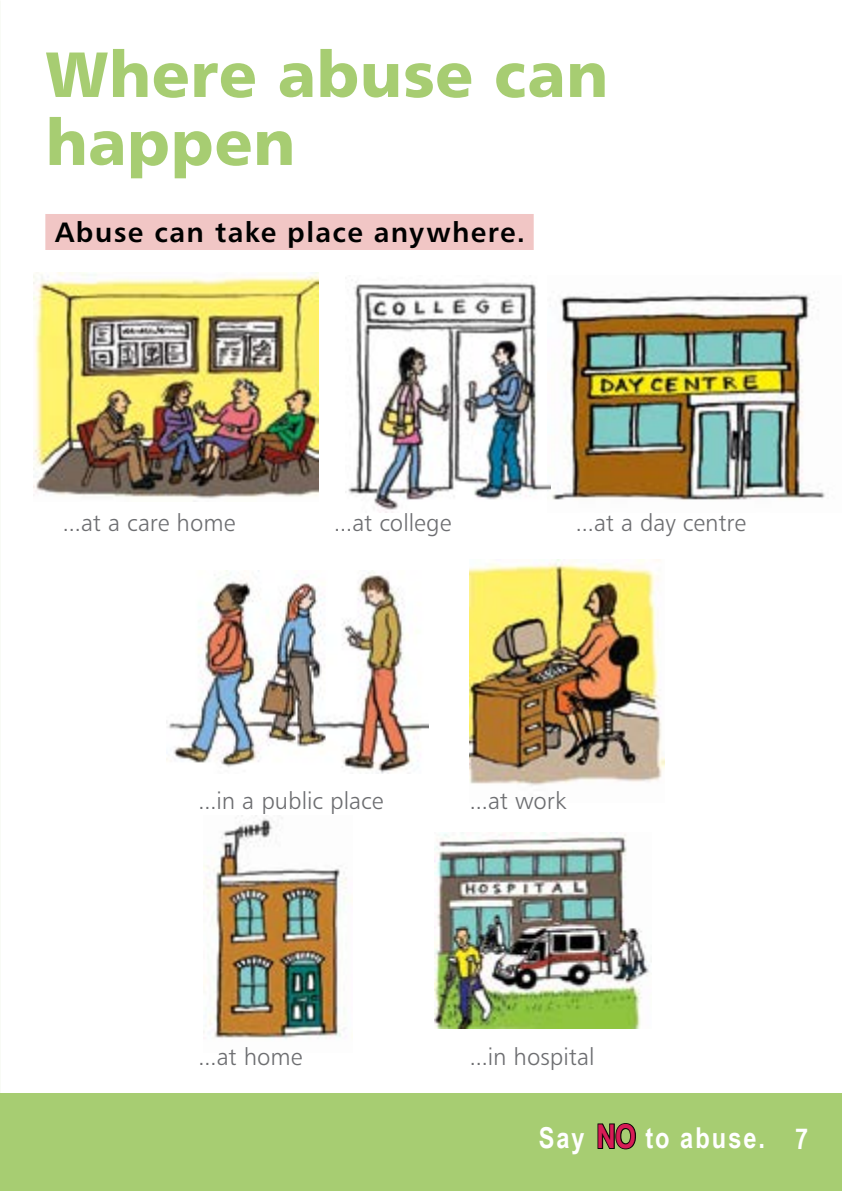
<style>
.page{position:relative;width:842px;height:1191px;background:#fff}
.page>*{position:absolute;margin:0;border:0;box-sizing:border-box;transform-origin:0 0}
.t1{font:64px/68px "Humanist 777 BT Black B";color:#a7cd72}
.t2{font:700 28.8px "Arial Narrow";letter-spacing:.065em;color:#fff}
.t3{font:28px "Humanist 777 BT Bold B";letter-spacing:.045em;color:#000}
.t4{font:24px "Humanist 777 BT Light B";color:#6d6e71}
.s1{font-size:32.8px;color:#d61c56}
</style>
<div class="page">
<div style="left:0;top:1093px;width:842px;height:98px;background:#a7cd72"></div>
<svg style="left:597px;top:1123px;width:39px;height:27px"></svg>
<img style="left:33px;top:272px;width:285px;height:227px">
<img style="left:550px;top:294px;width:275px;height:206px">
<img style="left:470px;top:559px;width:194px;height:227px">
<img style="left:345px;top:282px;width:205px;height:231px">
<img style="left:166px;top:570px;width:263px;height:204px">
<img style="left:203px;top:815px;width:149px;height:224px">
<img style="left:435px;top:832px;width:217px;height:196px">
<div style="left:45px;top:214px;width:489px;height:36px;background:#f1c6c5"></div>
<h1 class="t1" style="left:45px;top:39px;width:564px">Where abuse can happen</h1>
<p class="t3" style="left:55px;top:215px;width:472px">Abuse can take place anywhere.</p>
<p class="t4" style="left:62px;top:508px;width:175px">...at a care home</p>
<p class="t4" style="left:334px;top:508px;width:119px">...at college</p>
<p class="t4" style="left:575px;top:508px;width:172px">...at a day centre</p>
<p class="t4" style="left:198px;top:786px;width:187px">...in a public place</p>
<p class="t4" style="left:469px;top:786px;width:98px">...at work</p>
<p class="t4" style="left:198px;top:1041px;width:106px">...at home</p>
<p class="t4" style="left:469px;top:1041px;width:127px">...in hospital</p>
<p class="t2" style="left:539px;top:1116px;width:271px">Say <span class="s1">NO</span> to abuse. 7</p>
</div>
